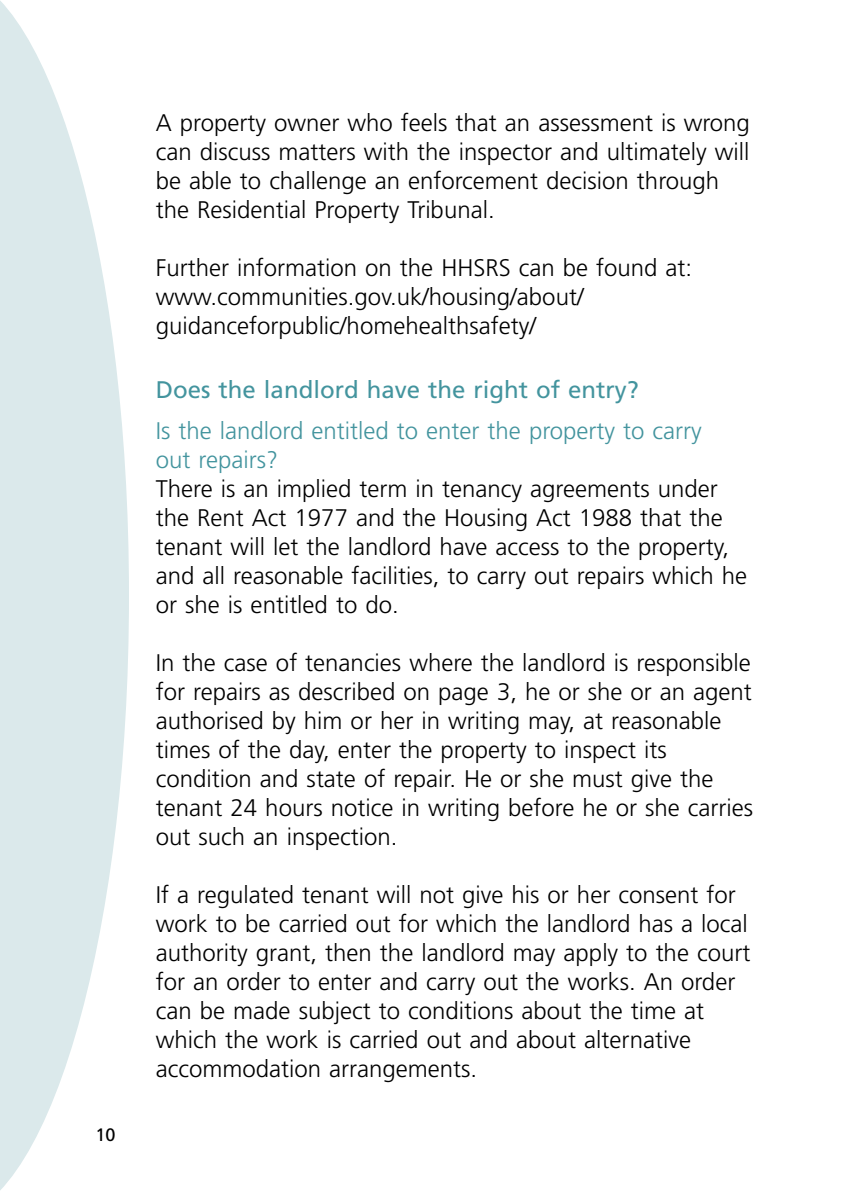
<style>
.page{position:relative;width:842px;height:1191px;background:#fff}
.page>*{position:absolute;margin:0;border:0;box-sizing:border-box;transform-origin:0 0}
.t1{font:300 24px/29px "Frutiger LT Std";color:#000}
.t2{font:300 24px/29px "Frutiger LT Std";color:#43949e}
.t3{font:24px "Frutiger LT Std";color:#43949e}
.t4{font:18px "Frutiger LT Std";color:#000}
</style>
<div class="page">
<svg style="left:0;top:1px;width:129px;height:1189px;fill:#dbe9eb"></svg>
<p class="t4" style="left:96px;top:1124px;width:22px">10</p>
<p class="t1" style="left:156px;top:109px;width:595px">A property owner who feels that an assessment is wrong can discuss matters with the inspector and ultimately will be able to challenge an enforcement decision through the Residential Property Tribunal.</p>
<p class="t1" style="left:156px;top:254px;width:538px">Further information on the HHSRS can be found at: www.communities.gov.uk/housing/about/ guidanceforpublic/homehealthsafety/</p>
<p class="t3" style="left:156px;top:376px;width:484px">Does the landlord have the right of entry?</p>
<p class="t2" style="left:156px;top:416px;width:547px">Is the landlord entitled to enter the property to carry out repairs?</p>
<p class="t1" style="left:156px;top:474px;width:593px">There is an implied term in tenancy agreements under the Rent Act 1977 and the Housing Act 1988 that the tenant will let the landlord have access to the property, and all reasonable facilities, to carry out repairs which he or she is entitled to do.</p>
<p class="t1" style="left:156px;top:648px;width:599px">In the case of tenancies where the landlord is responsible for repairs as described on page 3, he or she or an agent authorised by him or her in writing may, at reasonable times of the day, enter the property to inspect its condition and state of repair. He or she must give the tenant 24 hours notice in writing before he or she carries out such an inspection.</p>
<p class="t1" style="left:156px;top:880px;width:596px">If a regulated tenant will not give his or her consent for work to be carried out for which the landlord has a local authority grant, then the landlord may apply to the court for an order to enter and carry out the works. An order can be made subject to conditions about the time at which the work is carried out and about alternative accommodation arrangements.</p>
</div>
